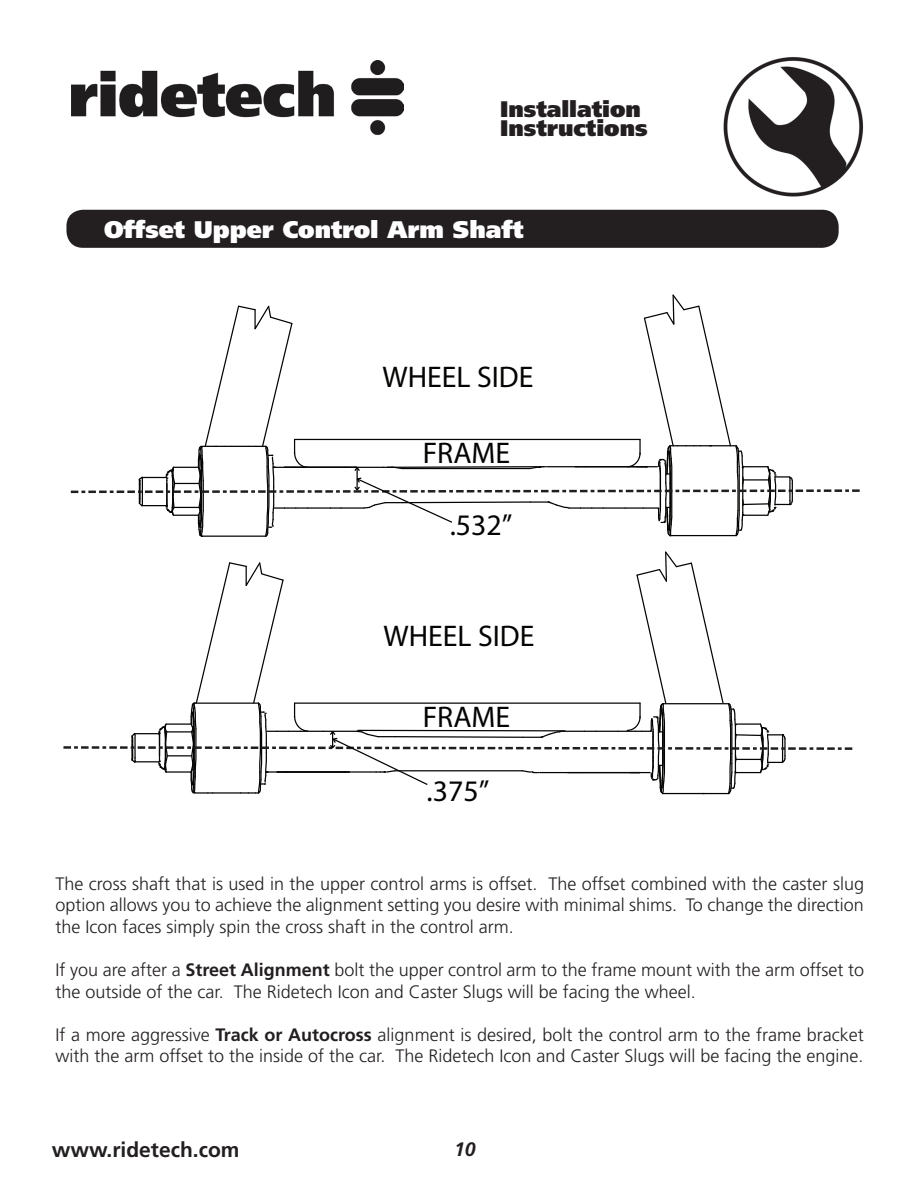
<style>
.page{position:relative;width:918px;height:1188px;background:#fff}
.page>*{position:absolute;margin:0;border:0;box-sizing:border-box;transform-origin:0 0}
.t1{font:30px "Myriad Pro";color:#040503}
.t2{font:900 24px "Frutiger";color:#fff}
.t3{font:900 22.5px/19.5px "Frutiger";color:#231f20}
.t4{font:700 21px "Frutiger";color:#231f20}
.t5{font:italic 700 19.5px "Frutiger";color:#231f20}
.t6{font:300 18px/21.6px "Frutiger";color:#231f20}
.s1{font-weight:700}
</style>
<div class="page">
<img style="left:723px;top:57px;width:139px;height:140px">
<img style="left:72px;top:61px;width:331px;height:75px">
<div style="left:66px;top:210px;width:773px;height:38px;background:#231f20;border-radius:17px"></div>
<svg style="left:63px;top:551px;width:789px;height:244px"></svg>
<svg style="left:71px;top:294px;width:789px;height:243px"></svg>
<p class="t3" style="left:500px;top:101px;width:149px">Installation<br>Instructions</p>
<h2 class="t2" style="left:104px;top:220px;width:421px">Offset Upper Control Arm Shaft</h2>
<h1 class="t1" style="left:383px;top:359px;width:152px">WHEEL SIDE</h1>
<h1 class="t1" style="left:423px;top:435px;width:89px">FRAME</h1>
<h1 class="t1" style="left:450px;top:508px;width:64px">.532”</h1>
<h1 class="t1" style="left:384px;top:618px;width:152px">WHEEL SIDE</h1>
<h1 class="t1" style="left:423px;top:699px;width:89px">FRAME</h1>
<h1 class="t1" style="left:427px;top:773px;width:64px">.375”</h1>
<p class="t6" style="left:56px;top:874px;width:810px;text-align:justify">The cross shaft that is used in the upper control arms is offset. The offset combined with the caster slug option allows you to achieve the alignment setting you desire with minimal shims. To change the direction the Icon faces simply spin the cross shaft in the control arm.</p>
<p class="t6" style="left:56px;top:960px;width:810px">If you are after a <span class="s1">Street Alignment</span> bolt the upper control arm to the frame mount with the arm offset to the outside of the car. The Ridetech Icon and Caster Slugs will be facing the wheel.</p>
<p class="t6" style="left:56px;top:1025px;width:810px">If a more aggressive <span class="s1">Track or Autocross</span> alignment is desired, bolt the control arm to the frame bracket with the arm offset to the inside of the car. The Ridetech Icon and Caster Slugs will be facing the engine.</p>
<p class="t4" style="left:52px;top:1142px;width:189px">www.ridetech.com</p>
<p class="t5" style="left:454px;top:1142px;width:23px">10</p>
</div>
